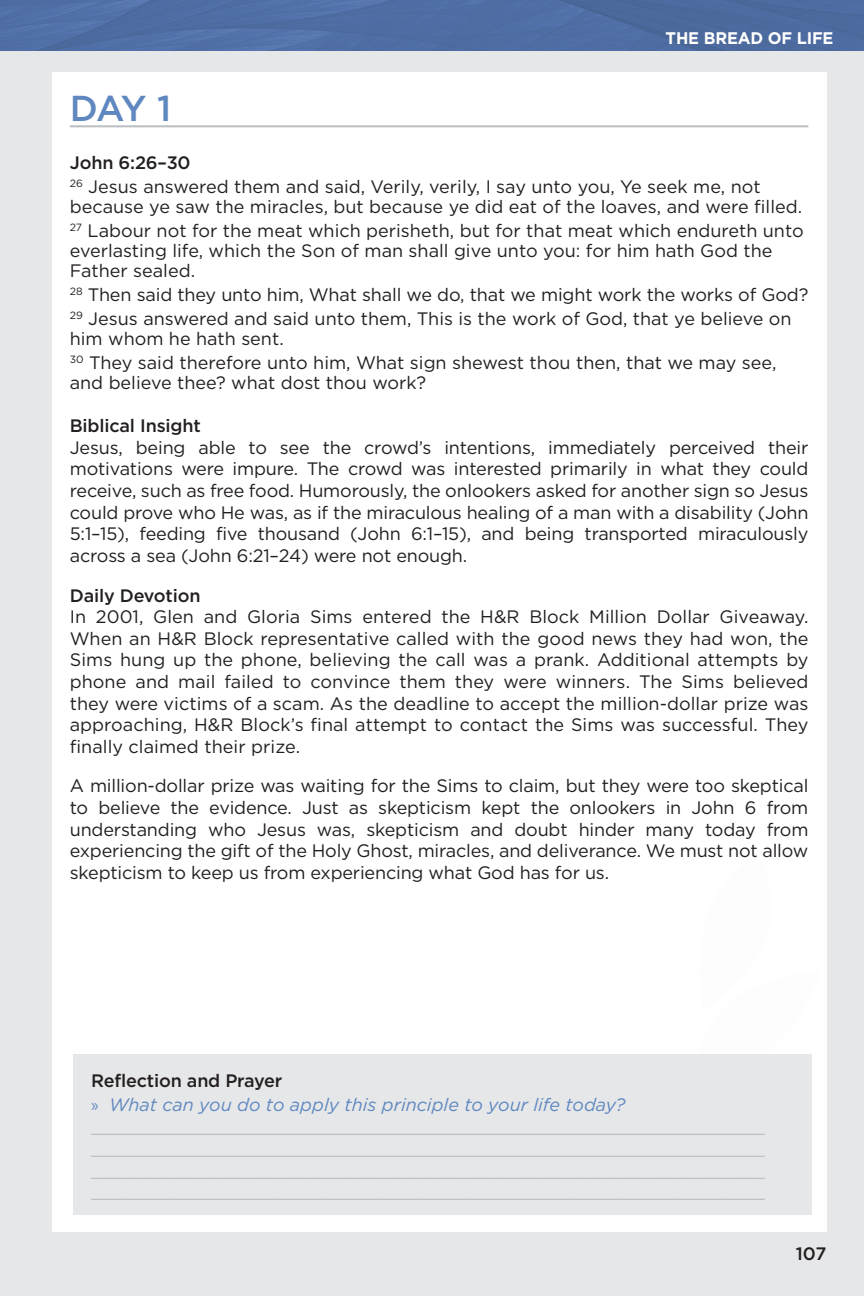
<style>
.page{position:relative;width:864px;height:1296px;background:#fff}
.page>*{position:absolute;margin:0;border:0;box-sizing:border-box;transform-origin:0 0}
.t1{font:500 36px "Gotham";color:#5f88c0}
.t2{font:18px/21.6px "Gotham";color:#231f20}
.t3{font:18px/21.6px "Gotham";color:#bcbdc0;scale:.96 1}
.t4{font:italic 18px/24px "Gotham";color:#5f88c0}
.t5{font:500 18px "Gotham";letter-spacing:-.01em;color:#231f20}
.t6{font:700 16.8px "Gotham";color:#fff}
.s1{font-weight:500}
.s2{font-weight:500;font-style:normal;color:#231f20}
.s3{font-family:"Myriad Pro";font-style:normal}
</style>
<div class="page">
<div style="left:0;top:0;width:863px;height:1295px;background:#e6e7e9"></div>
<div style="left:52px;top:72px;width:774px;height:1159px;background:#fff"></div>
<div style="left:0;top:0;width:863px;height:51px;background:#4e6da3"></div>
<hr style="left:70px;top:125px;width:738px;height:2px;background:#bcbdc0">
<div style="left:73px;top:1054px;width:738px;height:160px;background:#e6e7e9"></div>
<h1 class="t1" style="left:70px;top:84px;width:103px">DAY 1</h1>
<p class="t6" style="left:665px;top:26px;width:63px">THE BREAD</p>
<p class="t6" style="left:767px;top:26px;width:49px">OF LIFE</p>
<p class="t2" style="left:70px;top:150px;width:692px;line-height:24px"><span class="s1">John 6:26–30<br></span><sup>26</sup> Jesus answered them and said, Verily, verily, I say unto you, Ye seek me, not</p>
<p class="t2" style="left:70px;top:194px;width:735px;line-height:24px">because ye saw the miracles, but because ye did eat of the loaves, and were filled.<br><sup>27</sup> Labour not for the meat which perisheth, but for that meat which endureth unto</p>
<p class="t2" style="left:70px;top:240px;width:704px;line-height:20px">everlasting life, which the Son of man shall give unto you: for him hath God the<br>Father sealed.</p>
<p class="t2" style="left:70px;top:282px;width:740px;line-height:24px"><sup>28</sup> Then said they unto him, What shall we do, that we might work the works of God?<br><sup>29</sup> Jesus answered and said unto them, This is the work of God, that ye believe on</p>
<p class="t2" style="left:70px;top:326px;width:708px;line-height:24px">him whom he hath sent.<br><sup>30</sup> They said therefore unto him, What sign shewest thou then, that we may see,</p>
<p class="t2" style="left:70px;top:371px;width:358px">and believe thee? what dost thou work?</p>
<p class="t5" style="left:70px;top:414px;width:132px">Biblical Insight</p>
<p class="t2" style="left:70px;top:436px;width:740px;text-align:justify">Jesus, being able to see the crowd’s intentions, immediately perceived their motivations were impure. The crowd was interested primarily in what they could receive, such as free food. Humorously, the onlookers asked for another sign so Jesus could prove who He was, as if the miraculous healing of a man with a disability (John 5:1–15), feeding five thousand (John 6:1–15), and being transported miraculously across a sea (John 6:21–24) were not enough.</p>
<p class="t5" style="left:70px;top:583px;width:132px">Daily Devotion</p>
<p class="t2" style="left:70px;top:605px;width:740px;text-align:justify">In 2001, Glen and Gloria Sims entered the H&amp;R Block Million Dollar Giveaway.<br>When an H&amp;R Block representative called with the good news they had won, the Sims hung up the phone, believing the call was a prank. Additional attempts by phone and mail failed to convince them they were winners. The Sims believed they were victims of a scam. As the deadline to accept the million-dollar prize was approaching, H&amp;R Block’s final attempt to contact the Sims was successful. They finally claimed their prize.</p>
<p class="t2" style="left:70px;top:774px;width:740px;text-align:justify">A million-dollar prize was waiting for the Sims to claim, but they were too skeptical to believe the evidence. Just as skepticism kept the onlookers in John 6 from understanding who Jesus was, skepticism and doubt hinder many today from experiencing the gift of the Holy Ghost, miracles, and deliverance. We must not allow skepticism to keep us from experiencing what God has for us.</p>
<p class="t4" style="left:91px;top:1067px;width:536px"><span class="s2">Reflection and Prayer<br></span><span class="s3">»</span> What can you do to apply this principle to your life today?</p>
<p class="t3" style="left:91px;top:1114px;width:703px">__________________________________________________________________ __________________________________________________________________</p>
<p class="t3" style="left:91px;top:1179px;width:703px">__________________________________________________________________</p>
<p class="t5" style="left:795px;top:1241px;width:32px">107</p>
</div>
